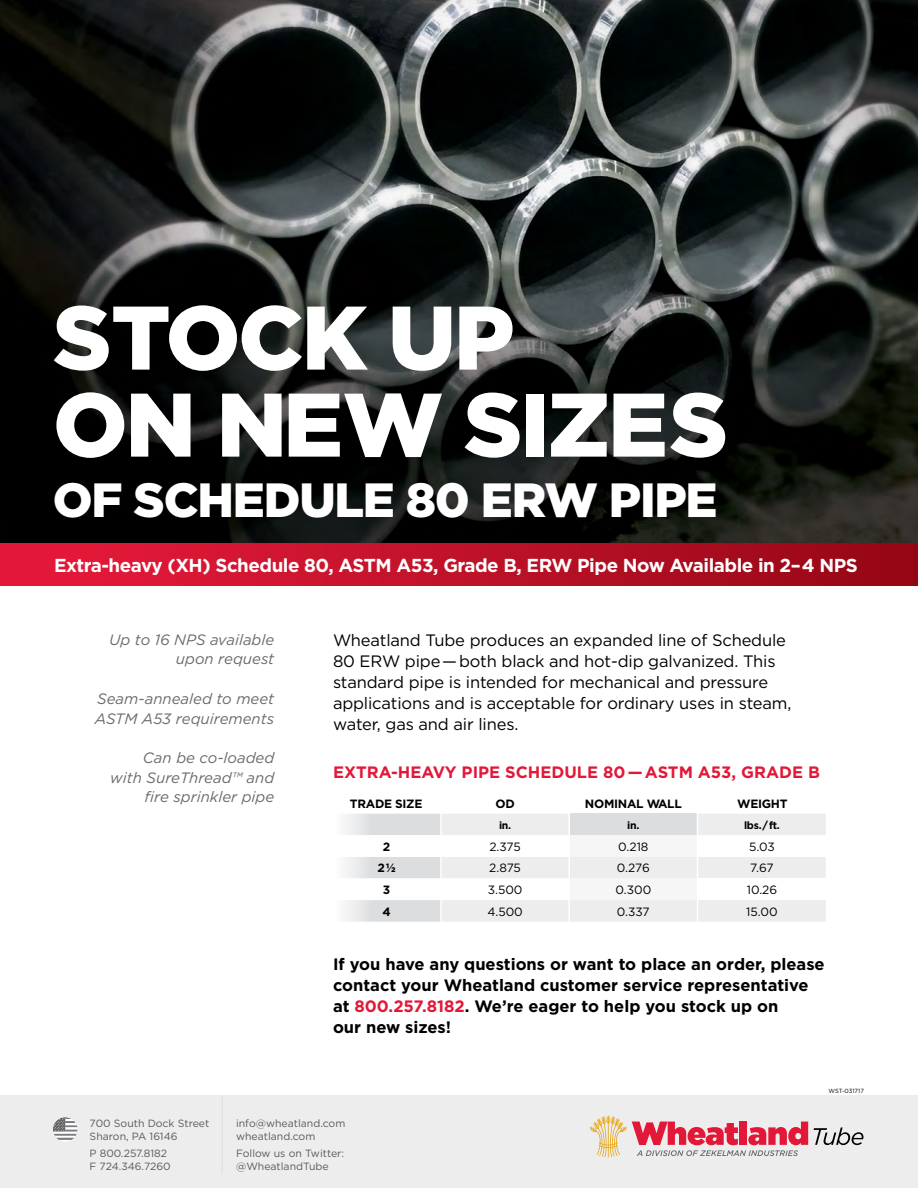
<style>
.page{position:relative;width:918px;height:1188px;background:#fff}
.page>*{position:absolute;margin:0;border:0;box-sizing:border-box;transform-origin:0 0}
.t1{font:900 90px/87px "Gotham";letter-spacing:-.025em;color:#fff}
.t2{font:900 48px "Gotham";letter-spacing:-.025em;color:#fff}
.t3{font:700 18.75px "Gotham";letter-spacing:-.025em;color:#fff}
.t4{font:16.5px/21px "Gotham";letter-spacing:-.01em;color:#000}
.t5{font:700 16.5px/21px "Gotham";color:#000}
.t6{font:700 16.5px "Gotham";color:#e31838}
.t7{font:italic 15px/19.5px "Gotham";color:#696a6d;text-align:right}
.t8{font:12px "Gotham";color:#000}
.t9{font:700 12px "Gotham";letter-spacing:-.025em;color:#000}
.t10{font:900 12px "Gotham";color:#000}
.t11{font:10.5px/13.5px "Gotham";color:#58595b}
.t12{font:700 10.5px "Gotham";letter-spacing:-.025em;color:#000}
.t13{font:6px "Gotham";color:#000}
.s1{font-weight:700}
.s2{color:#e31838}
</style>
<div class="page">
<img style="left:0;top:0;width:918px;height:544px">
<div style="left:0;top:544px;width:918px;height:42px;background:linear-gradient(to right,#e91b3b,#950715)"></div>
<svg style="left:347px;top:814px;width:479px;height:108px"></svg>
<hr style="left:440px;top:814px;width:2px;height:21px;background:#fff">
<hr style="left:568px;top:814px;width:2px;height:21px;background:#fff">
<hr style="left:440px;top:835px;width:2px;height:22px;background:#fff">
<hr style="left:568px;top:835px;width:2px;height:22px;background:#fff">
<hr style="left:440px;top:857px;width:2px;height:21px;background:#fff">
<hr style="left:568px;top:857px;width:2px;height:21px;background:#fff">
<hr style="left:440px;top:878px;width:2px;height:22px;background:#fff">
<hr style="left:568px;top:878px;width:2px;height:22px;background:#fff">
<hr style="left:440px;top:900px;width:2px;height:22px;background:#fff">
<hr style="left:568px;top:900px;width:2px;height:22px;background:#fff">
<div style="left:0;top:1096px;width:918px;height:92px;background:#ededee"></div>
<hr style="left:222px;top:1096px;width:1px;height:78px;background:#dcddde">
<svg style="left:814px;top:1127px;width:49px;height:18px"></svg>
<svg style="left:590px;top:1116px;width:218px;height:41px"></svg>
<svg style="left:53px;top:1117px;width:25px;height:25px"></svg>
<h1 class="t1" style="left:53px;top:293px;width:677px">STOCK UP<br>ON NEW SIZES</h1>
<h2 class="t2" style="left:53px;top:467px;width:666px">OF SCHEDULE 80 ERW PIPE</h2>
<p class="t3" style="left:54px;top:553px;width:805px">Extra-heavy (XH) Schedule 80, ASTM A53, Grade B, ERW Pipe Now Available in 2–4 NPS</p>
<p class="t7" style="left:109px;top:630px;width:167px">Up to 16 NPS available upon request</p>
<p class="t7" style="left:95px;top:689px;width:181px;text-align:left">Seam-annealed to meet<br>ASTM A53 requirements</p>
<p class="t7" style="left:110px;top:748px;width:166px">Can be co-loaded with SureThread™ and fire sprinkler pipe</p>
<p class="t4" style="left:333px;top:629px;width:460px">Wheatland Tube produces an expanded line of Schedule 80 ERW pipe — both black and hot-dip galvanized. This standard pipe is intended for mechanical and pressure applications and is acceptable for ordinary uses in steam, water, gas and air lines.</p>
<p class="t6" style="left:333px;top:761px;width:488px">EXTRA-HEAVY PIPE SCHEDULE 80 — ASTM A53, GRADE B</p>
<p class="t9" style="left:350px;top:795px;width:74px">TRADE SIZE</p>
<p class="t9" style="left:495px;top:795px;width:21px">OD</p>
<p class="t9" style="left:585px;top:795px;width:98px">NOMINAL WALL</p>
<p class="t9" style="left:737px;top:795px;width:52px">WEIGHT</p>
<p class="t12" style="left:499px;top:818px;width:14px">in.</p>
<p class="t12" style="left:627px;top:818px;width:14px">in.</p>
<p class="t12" style="left:744px;top:818px;width:37px">lbs. / ft.</p>
<p class="t9" style="left:383px;top:839px;width:9px">2</p>
<p class="t8" style="left:489px;top:839px;width:33px">2.375</p>
<p class="t8" style="left:618px;top:839px;width:32px">0.218</p>
<p class="t8" style="left:749px;top:839px;width:27px">5.03</p>
<p class="t10" style="left:377px;top:860px;width:20px"><span class="s1">2</span> 1/2</p>
<p class="t8" style="left:489px;top:861px;width:33px">2.875</p>
<p class="t8" style="left:617px;top:861px;width:34px">0.276</p>
<p class="t8" style="left:750px;top:861px;width:25px">7.67</p>
<p class="t9" style="left:383px;top:882px;width:9px">3</p>
<p class="t8" style="left:488px;top:882px;width:36px">3.500</p>
<p class="t8" style="left:615px;top:882px;width:37px">0.300</p>
<p class="t8" style="left:747px;top:882px;width:32px">10.26</p>
<p class="t9" style="left:383px;top:903px;width:10px">4</p>
<p class="t8" style="left:487px;top:904px;width:37px">4.500</p>
<p class="t8" style="left:617px;top:904px;width:34px">0.337</p>
<p class="t8" style="left:746px;top:904px;width:33px">15.00</p>
<p class="t5" style="left:333px;top:953px;width:493px">If you have any questions or want to place an order, please contact your Wheatland customer service representative at <span class="s2">800.257.8182</span>. We’re eager to help you stock up on<br>our new sizes!</p>
<p class="t13" style="left:829px;top:1087px;width:37px">WST-031717</p>
<p class="t11" style="left:90px;top:1116px;width:121px">700 South Dock Street<br>Sharon, PA 16146</p>
<p class="t11" style="left:90px;top:1146px;width:83px">P 800.257.8182<br>F 724.346.7260</p>
<p class="t11" style="left:236px;top:1116px;width:111px">info@wheatland.com wheatland.com</p>
<p class="t11" style="left:236px;top:1146px;width:110px">Follow us on Twitter: @WheatlandTube</p>
</div>
